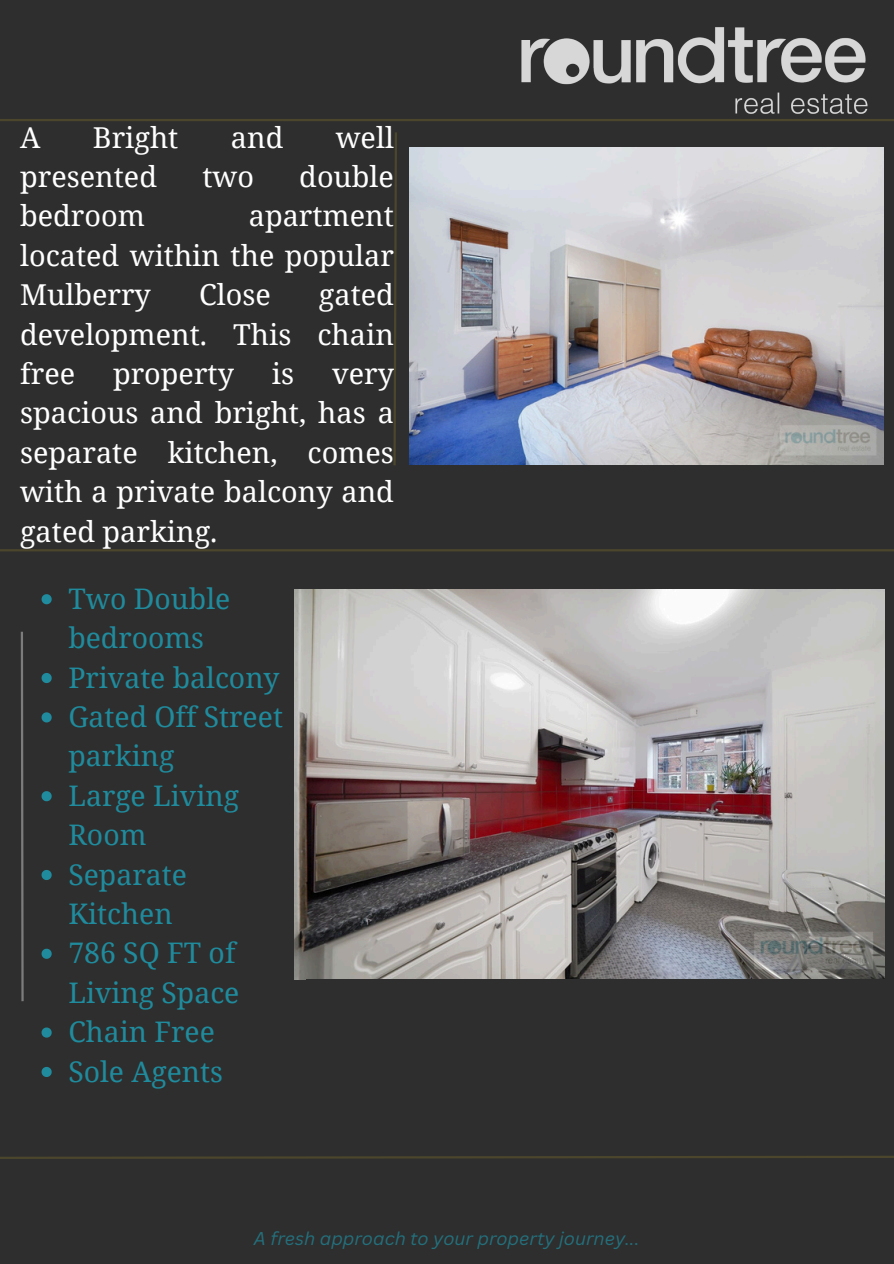
<style>
.page{position:relative;width:894px;height:1264px;background:#fff}
.page>*{position:absolute;margin:0;border:0;box-sizing:border-box;transform-origin:0 0}
.t1{font:28.8px/39.3px "Noto Serif";color:#fff;text-align:justify}
.t2{font:28.35px/39.3px "Noto Serif";color:#1f8b9d}
.t3{font:italic 18px "Canva Sans";color:#1f8b9d}
</style>
<div class="page">
<div style="left:0;top:0;width:893px;height:1263px;background:#2e2e2e"></div>
<img style="left:521px;top:27px;width:347px;height:87px">
<hr style="left:0;top:549px;width:893px;height:2px;background:#4b462c">
<img style="left:409px;top:147px;width:474px;height:318px">
<svg style="left:393px;top:132px;width:4px;height:333px"></svg>
<hr style="left:0;top:119px;width:893px;height:2px;background:#4b462c">
<svg style="left:21px;top:631px;width:3px;height:371px"></svg>
<svg style="left:42px;top:594px;width:10px;height:10px"></svg>
<svg style="left:42px;top:673px;width:10px;height:10px"></svg>
<svg style="left:42px;top:712px;width:10px;height:10px"></svg>
<svg style="left:42px;top:791px;width:10px;height:10px"></svg>
<svg style="left:42px;top:870px;width:10px;height:10px"></svg>
<svg style="left:42px;top:948px;width:10px;height:10px"></svg>
<svg style="left:42px;top:1027px;width:10px;height:10px"></svg>
<svg style="left:42px;top:1067px;width:10px;height:10px"></svg>
<img style="left:294px;top:589px;width:589px;height:390px">
<svg style="left:0;top:1156px;width:893px;height:3px"></svg>
<p class="t1" style="left:20px;top:117px;width:22px">A</p>
<p class="t1" style="left:93px;top:117px;width:87px">Bright</p>
<p class="t1" style="left:231px;top:117px;width:54px">and</p>
<p class="t1" style="left:336px;top:117px;width:60px">well</p>
<p class="t1" style="left:20px;top:156px;width:138px">presented</p>
<p class="t1" style="left:202px;top:156px;width:53px">two</p>
<p class="t1" style="left:299px;top:156px;width:96px">double</p>
<p class="t1" style="left:20px;top:195px;width:126px">bedroom</p>
<p class="t1" style="left:20px;top:195px;width:375px;text-indent:228px">apartment located within the popular Mulberry</p>
<p class="t1" style="left:20px;top:274px;width:375px;text-indent:299px">gated development. This chain free</p>
<p class="t1" style="left:199px;top:274px;width:73px">Close</p>
<p class="t1" style="left:113px;top:353px;width:122px">property</p>
<p class="t1" style="left:272px;top:353px;width:24px">is</p>
<p class="t1" style="left:20px;top:353px;width:375px;text-indent:312px">very spacious and bright, has a separate kitchen, comes with a private balcony and gated parking.</p>
<h1 class="t2" style="left:68px;top:578px;width:163px">Two Double bedrooms</h1>
<p class="t2" style="left:68px;top:657px;width:213px">Private balcony</p>
<p class="t2" style="left:68px;top:696px;width:216px">Gated Off Street parking</p>
<p class="t2" style="left:68px;top:775px;width:172px">Large Living<br>Room</p>
<p class="t2" style="left:68px;top:853px;width:120px">Separate<br>Kitchen</p>
<p class="t2" style="left:68px;top:932px;width:172px">786 SQ FT of<br>Living Space</p>
<p class="t2" style="left:68px;top:1011px;width:148px">Chain Free</p>
<p class="t2" style="left:68px;top:1050px;width:156px">Sole Agents</p>
<p class="t3" style="left:254px;top:1225px;width:387px">A fresh approach to your property journey...</p>
</div>
